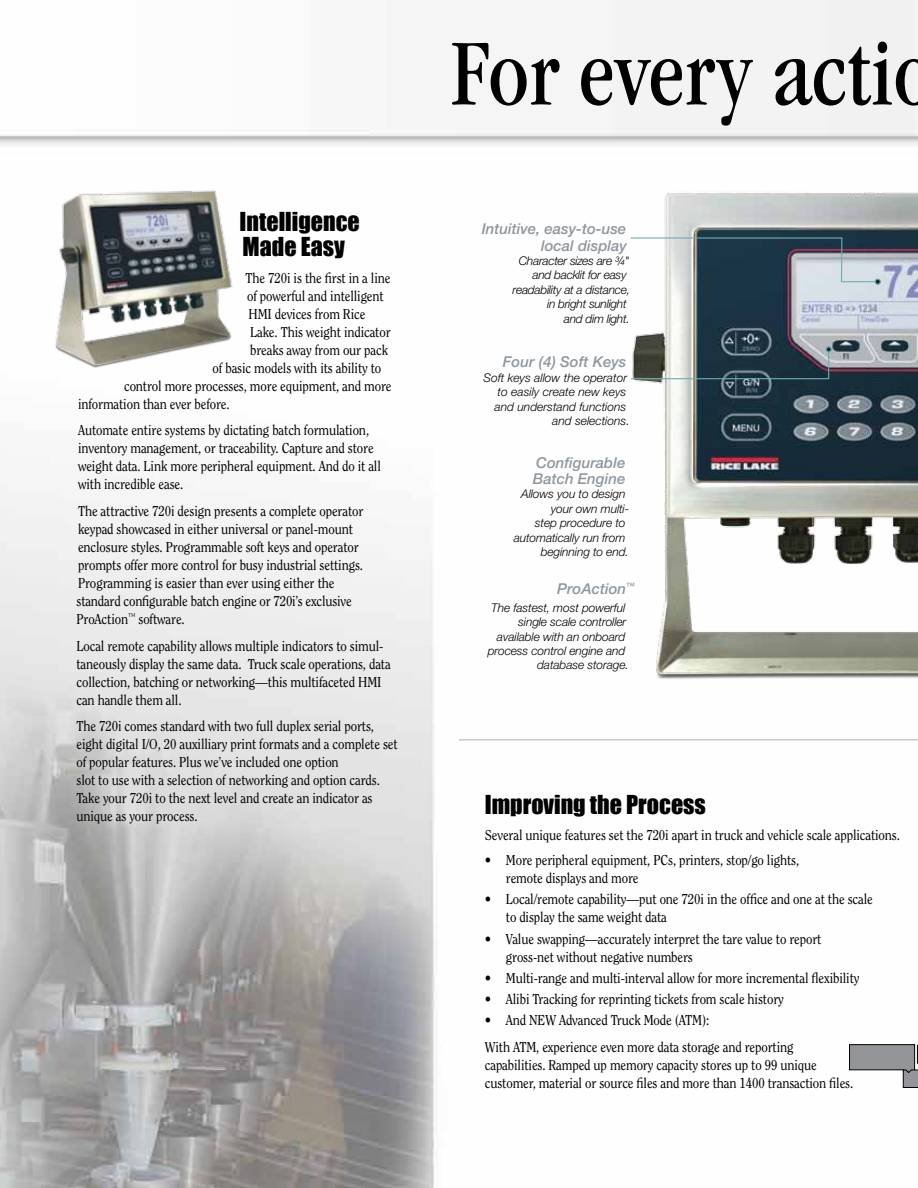
<style>
.page{position:relative;width:918px;height:1188px;background:#fff}
.page>*{position:absolute;margin:0;border:0;box-sizing:border-box;transform-origin:0 0}
.t1{font:condensed 97.5px "ITC Garamond Std";color:#000}
.t2{font:24px/25.5px "Impact";color:#000}
.t3{font:italic 500 15px/16.5px "Helvetica Neue LT Std";color:#8f979d;text-align:right}
.t4{font:14.25px/18px "Clearface Std";letter-spacing:-.01em;color:#000;scale:.9 1}
.t5{font:italic 300 12px/14.4px "Helvetica Neue LT Std";letter-spacing:-.01em;color:#000;text-align:right}
</style>
<div class="page">
<img style="left:0;top:0;width:918px;height:1188px">
<img style="left:44px;top:179px;width:205px;height:201px">
<img style="left:572px;top:156px;width:346px;height:553px">
<svg style="left:630px;top:237px;width:251px;height:48px;background:#7f8c95"></svg>
<svg style="left:630px;top:346px;width:202px;height:34px;background:#536167"></svg>
<hr style="left:459px;top:740px;width:459px;height:1px;background:#a7afb5">
<svg style="left:849px;top:1044px;width:69px;height:44px"></svg>
<h2 class="t2" style="left:240px;top:208px;width:122px">Intelligence<br>Made Easy</h2>
<p class="t4" style="left:246px;top:269px;width:162px">The 720i is the first in a line</p>
<p class="t4" style="left:247px;top:287px;width:153px">of powerful and intelligent</p>
<p class="t4" style="left:249px;top:305px;width:131px">HMI devices from Rice</p>
<p class="t4" style="left:250px;top:323px;width:158px">Lake. This weight indicator</p>
<p class="t4" style="left:250px;top:341px;width:155px">breaks away from our pack</p>
<p class="t4" style="left:213px;top:359px;width:189px">of basic models with its ability to</p>
<p class="t4" style="left:124px;top:377px;width:299px">control more processes, more equipment, and more</p>
<p class="t4" style="left:78px;top:395px;width:170px">information than ever before.</p>
<p class="t4" style="left:78px;top:421px;width:338px">Automate entire systems by dictating batch formulation, inventory management, or traceability. Capture and store weight data. Link more peripheral equipment. And do it all with incredible ease.</p>
<p class="t4" style="left:77px;top:502px;width:320px">The attractive 720i design presents a complete operator keypad showcased in either universal or panel-mount enclosure styles. Programmable soft keys and operator prompts offer more control for busy industrial settings.<br>Programming is easier than ever using either the standard configurable batch engine or 720i’s exclusive ProAction<sup>™</sup> software.</p>
<p class="t4" style="left:77px;top:637px;width:351px">Local remote capability allows multiple indicators to simul&shy;taneously display the same data. Truck scale operations, data collection, batching or networking—this multifaceted HMI can handle them all.</p>
<p class="t4" style="left:77px;top:717px;width:358px">The 720i comes standard with two full duplex serial ports, eight digital I/O, 20 auxilliary print formats and a complete set of popular features. Plus we’ve included one option<br>slot to use with a selection of networking and option cards.<br>Take your 720i to the next level and create an indicator as unique as your process.</p>
<h1 class="t1" style="left:451px;top:19px;width:485px">For every actio</h1>
<p class="t3" style="left:482px;top:220px;width:147px">Intuitive, easy-to-use local display</p>
<p class="t5" style="left:513px;top:253px;width:119px">Character sizes are ¾" and backlit for easy readability at a distance, in bright sunlight<br>and dim light.</p>
<p class="t3" style="left:503px;top:354px;width:125px">Four (4) Soft Keys</p>
<p class="t5" style="left:484px;top:370px;width:148px">Soft keys allow the operator to easily create new keys and understand functions and selections.</p>
<p class="t3" style="left:533px;top:454px;width:94px;text-align:left">Configurable<br>Batch Engine</p>
<p class="t5" style="left:521px;top:487px;width:106px">Allows you to design</p>
<p class="t5" style="left:551px;top:501px;width:80px">your own multi-</p>
<p class="t5" style="left:535px;top:516px;width:92px">step procedure to</p>
<p class="t5" style="left:514px;top:530px;width:113px">automatically run from</p>
<p class="t5" style="left:541px;top:544px;width:90px">beginning to end.</p>
<p class="t3" style="left:557px;top:580px;width:79px">ProAction<sup>™</sup></p>
<p class="t5" style="left:488px;top:600px;width:143px">The fastest, most powerful single scale controller available with an onboard process control engine and database storage.</p>
<h2 class="t2" style="left:485px;top:791px;width:223px">Improving the Process</h2>
<p class="t4" style="left:485px;top:826px;width:463px">Several unique features set the 720i apart in truck and vehicle scale applications.</p>
<p class="t4" style="left:506px;top:851px;width:328px;text-indent:-21px">• More peripheral equipment, PCs, printers, stop/go lights, remote displays and more</p>
<p class="t4" style="left:506px;top:890px;width:409px;text-indent:-21px">• Local/remote capability—put one 720i in the office and one at the scale to display the same weight data</p>
<p class="t4" style="left:506px;top:930px;width:352px;text-indent:-21px">• Value swapping—accurately interpret the tare value to report gross-net without negative numbers</p>
<p class="t4" style="left:485px;top:969px;width:418px">• Multi-range and multi-interval allow for more incremental flexibility</p>
<p class="t4" style="left:485px;top:990px;width:334px">• Alibi Tracking for reprinting tickets from scale history</p>
<p class="t4" style="left:485px;top:1007px;width:345px;line-height:26.7px">• And NEW Advanced Truck Mode (ATM):<br>With ATM, experience even more data storage and reporting</p>
<p class="t4" style="left:485px;top:1056px;width:411px">capabilities. Ramped up memory capacity stores up to 99 unique customer, material or source files and more than 1400 transaction files.</p>
</div>
